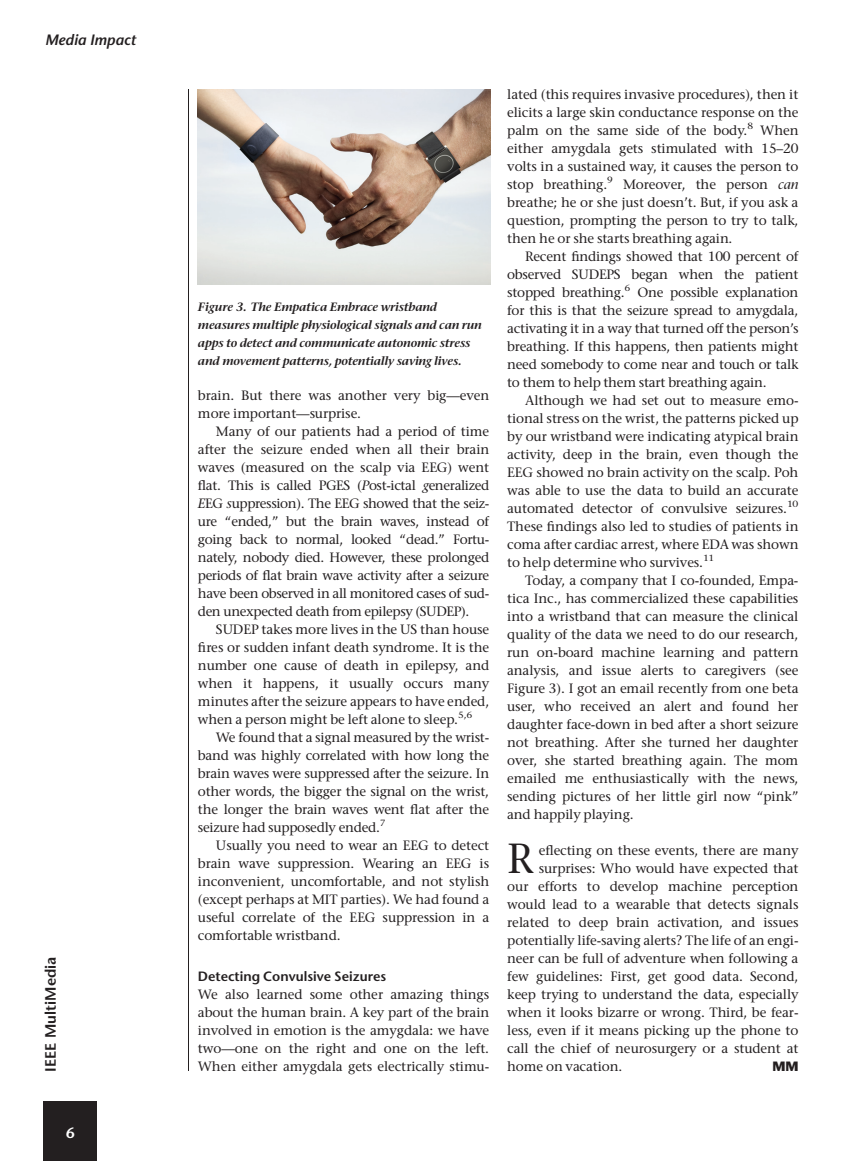
<style>
.page{position:relative;width:851px;height:1161px;background:#fff}
.page>*{position:absolute;margin:0;border:0;box-sizing:border-box;transform-origin:0 0}
.t1{font:42px "Adv P9725";color:#231f20}
.t2{font:15px "Adv P9788";color:#231f20}
.t3{font:15px "Adv P978 B";color:#231f20}
.t4{font:15px "Adv P9788";color:#fff}
.t5{font:13.5px/18px "Adv P9725";letter-spacing:-.015em;color:#231f20}
.t6{font:13.5px "Adv P977 E";color:#231f20}
.t7{font:12px/18px "Adv P979 A";letter-spacing:-.02em;color:#231f20}
.s1{font-family:"Adv P9794"}
.s2{font-family:"Adv P9788"}
</style>
<div class="page">
<hr style="left:188px;top:90px;width:1px;height:981px;background:#231f20">
<img style="left:198px;top:90px;width:292px;height:194px">
<div style="left:44px;top:1101px;width:53px;height:60px;background:#231f20"></div>
<p class="t3" style="left:45px;top:34px;width:92px">Media Impact</p>
<p class="t2" style="left:45px;top:1072px;width:117px;rotate:-90deg">IEEE MultiMedia</p>
<p class="t4" style="left:66px;top:1127px;width:10px">6</p>
<p class="t7" style="left:198px;top:299px;width:285px">Figure 3. The Empatica Embrace wristband measures multiple physiological signals and can run apps to detect and communicate autonomic stress and movement patterns, potentially saving lives.</p>
<p class="t5" style="left:198px;top:388px;width:293px">brain. But there was another very big—even</p>
<p class="t5" style="left:198px;top:406px;width:165px">more important—surprise.</p>
<p class="t5" style="left:216px;top:424px;width:275px">Many of our patients had a period of time</p>
<p class="t5" style="left:198px;top:442px;width:293px">after the seizure ended when all their brain</p>
<p class="t5" style="left:198px;top:460px;width:293px">waves (measured on the scalp via EEG) went</p>
<p class="t5" style="left:198px;top:478px;width:293px">flat. This is called PGES (<span class="s1">P</span>ost-ictal <span class="s1">g</span>eneralized</p>
<p class="t5" style="left:198px;top:496px;width:293px"><span class="s1">E</span>EG <span class="s1">s</span>uppression). The EEG showed that the seiz-</p>
<p class="t5" style="left:198px;top:514px;width:293px">ure “ended,” but the brain waves, instead of</p>
<p class="t5" style="left:198px;top:532px;width:293px">going back to normal, looked “dead.” Fortu-</p>
<p class="t5" style="left:198px;top:550px;width:293px">nately, nobody died. However, these prolonged</p>
<p class="t5" style="left:198px;top:568px;width:293px">periods of flat brain wave activity after a seizure</p>
<p class="t5" style="left:198px;top:586px;width:293px">have been observed in all monitored cases of sud-</p>
<p class="t5" style="left:198px;top:604px;width:273px">den unexpected death from epilepsy (SUDEP).</p>
<p class="t5" style="left:216px;top:622px;width:275px">SUDEP takes more lives in the US than house</p>
<p class="t5" style="left:198px;top:640px;width:293px">fires or sudden infant death syndrome. It is the</p>
<p class="t5" style="left:198px;top:658px;width:293px">number one cause of death in epilepsy, and</p>
<p class="t5" style="left:198px;top:676px;width:293px">when it happens, it usually occurs many</p>
<p class="t5" style="left:198px;top:694px;width:293px">minutes after the seizure appears to have ended,</p>
<p class="t5" style="left:198px;top:712px;width:276px">when a person might be left alone to sleep.<sup>5,6</sup></p>
<p class="t5" style="left:216px;top:730px;width:275px">We found that a signal measured by the wrist-</p>
<p class="t5" style="left:198px;top:748px;width:293px">band was highly correlated with how long the</p>
<p class="t5" style="left:198px;top:766px;width:293px">brain waves were suppressed after the seizure. In</p>
<p class="t5" style="left:198px;top:784px;width:293px">other words, the bigger the signal on the wrist,</p>
<p class="t5" style="left:198px;top:802px;width:293px">the longer the brain waves went flat after the</p>
<p class="t5" style="left:198px;top:820px;width:189px">seizure had supposedly ended.<sup>7</sup></p>
<p class="t5" style="left:216px;top:838px;width:275px">Usually you need to wear an EEG to detect</p>
<p class="t5" style="left:198px;top:856px;width:293px">brain wave suppression. Wearing an EEG is</p>
<p class="t5" style="left:198px;top:874px;width:293px">inconvenient, uncomfortable, and not stylish</p>
<p class="t5" style="left:198px;top:892px;width:293px">(except perhaps at MIT parties). We had found a</p>
<p class="t5" style="left:198px;top:910px;width:293px">useful correlate of the EEG suppression in a</p>
<p class="t5" style="left:198px;top:928px;width:144px">comfortable wristband.</p>
<p class="t5" style="left:198px;top:969px;width:293px"><span class="s2">Detecting Convulsive Seizures<br></span>We also learned some other amazing things about the human brain. A key part of the brain involved in emotion is the amygdala: we have two—one on the right and one on the left.<br>When either amygdala gets electrically stimu-</p>
<p class="t5" style="left:507px;top:87px;width:293px">lated (this requires invasive procedures), then it</p>
<p class="t5" style="left:507px;top:105px;width:293px">elicits a large skin conductance response on the</p>
<p class="t5" style="left:507px;top:123px;width:293px">palm on the same side of the body.<sup>8</sup> When</p>
<p class="t5" style="left:507px;top:141px;width:293px">either amygdala gets stimulated with 15–20</p>
<p class="t5" style="left:507px;top:159px;width:293px">volts in a sustained way, it causes the person to</p>
<p class="t5" style="left:507px;top:177px;width:293px">stop breathing.<sup>9</sup> Moreover, the person <span class="s1">can</span></p>
<p class="t5" style="left:507px;top:195px;width:293px">breathe; he or she just doesn’t. But, if you ask a</p>
<p class="t5" style="left:507px;top:213px;width:293px">question, prompting the person to try to talk,</p>
<p class="t5" style="left:507px;top:231px;width:227px">then he or she starts breathing again.</p>
<p class="t5" style="left:525px;top:249px;width:275px">Recent findings showed that 100 percent of</p>
<p class="t5" style="left:507px;top:267px;width:293px">observed SUDEPS began when the patient</p>
<p class="t5" style="left:507px;top:285px;width:293px">stopped breathing.<sup>6</sup> One possible explanation</p>
<p class="t5" style="left:507px;top:303px;width:293px">for this is that the seizure spread to amygdala,</p>
<p class="t5" style="left:507px;top:321px;width:293px">activating it in a way that turned off the person’s</p>
<p class="t5" style="left:507px;top:339px;width:293px">breathing. If this happens, then patients might</p>
<p class="t5" style="left:507px;top:357px;width:293px">need somebody to come near and touch or talk</p>
<p class="t5" style="left:507px;top:375px;width:261px">to them to help them start breathing again.</p>
<p class="t5" style="left:525px;top:393px;width:275px">Although we had set out to measure emo-</p>
<p class="t5" style="left:507px;top:411px;width:293px">tional stress on the wrist, the patterns picked up</p>
<p class="t5" style="left:507px;top:429px;width:293px">by our wristband were indicating atypical brain</p>
<p class="t5" style="left:507px;top:447px;width:293px">activity, deep in the brain, even though the</p>
<p class="t5" style="left:507px;top:465px;width:293px">EEG showed no brain activity on the scalp. Poh</p>
<p class="t5" style="left:507px;top:483px;width:293px">was able to use the data to build an accurate</p>
<p class="t5" style="left:507px;top:501px;width:293px">automated detector of convulsive seizures.<sup>10</sup></p>
<p class="t5" style="left:507px;top:519px;width:293px">These findings also led to studies of patients in</p>
<p class="t5" style="left:507px;top:537px;width:293px">coma after cardiac arrest, where EDA was shown</p>
<p class="t5" style="left:507px;top:555px;width:209px">to help determine who survives.<sup>11</sup></p>
<p class="t5" style="left:525px;top:573px;width:275px">Today, a company that I co-founded, Empa-</p>
<p class="t5" style="left:507px;top:591px;width:293px">tica Inc., has commercialized these capabilities</p>
<p class="t5" style="left:507px;top:609px;width:293px">into a wristband that can measure the clinical</p>
<p class="t5" style="left:507px;top:627px;width:293px">quality of the data we need to do our research,</p>
<p class="t5" style="left:507px;top:645px;width:293px">run on-board machine learning and pattern</p>
<p class="t5" style="left:507px;top:663px;width:293px">analysis, and issue alerts to caregivers (see</p>
<p class="t5" style="left:507px;top:681px;width:293px">Figure 3). I got an email recently from one beta</p>
<p class="t5" style="left:507px;top:699px;width:293px">user, who received an alert and found her</p>
<p class="t5" style="left:507px;top:717px;width:293px">daughter face-down in bed after a short seizure</p>
<p class="t5" style="left:507px;top:735px;width:293px">not breathing. After she turned her daughter</p>
<p class="t5" style="left:507px;top:753px;width:293px">over, she started breathing again. The mom</p>
<p class="t5" style="left:507px;top:771px;width:293px">emailed me enthusiastically with the news,</p>
<p class="t5" style="left:507px;top:789px;width:293px">sending pictures of her little girl now “pink”</p>
<p class="t5" style="left:507px;top:807px;width:128px">and happily playing.</p>
<p class="t1" style="left:507px;top:842px;width:28px">R</p>
<p class="t5" style="left:538px;top:843px;width:261px">eflecting on these events, there are many</p>
<p class="t5" style="left:538px;top:861px;width:261px">surprises: Who would have expected that</p>
<p class="t5" style="left:507px;top:879px;width:293px">our efforts to develop machine perception</p>
<p class="t5" style="left:507px;top:897px;width:293px">would lead to a wearable that detects signals</p>
<p class="t5" style="left:507px;top:915px;width:293px">related to deep brain activation, and issues</p>
<p class="t5" style="left:507px;top:933px;width:293px">potentially life-saving alerts? The life of an engi-</p>
<p class="t5" style="left:507px;top:951px;width:293px">neer can be full of adventure when following a</p>
<p class="t5" style="left:507px;top:969px;width:293px">few guidelines: First, get good data. Second,</p>
<p class="t5" style="left:507px;top:987px;width:293px">keep trying to understand the data, especially</p>
<p class="t5" style="left:507px;top:1005px;width:293px">when it looks bizarre or wrong. Third, be fear-</p>
<p class="t5" style="left:507px;top:1023px;width:293px">less, even if it means picking up the phone to</p>
<p class="t5" style="left:507px;top:1041px;width:293px">call the chief of neurosurgery or a student at</p>
<p class="t5" style="left:507px;top:1059px;width:117px">home on vacation.</p>
<p class="t6" style="left:772px;top:1061px;width:28px">MM</p>
</div>
